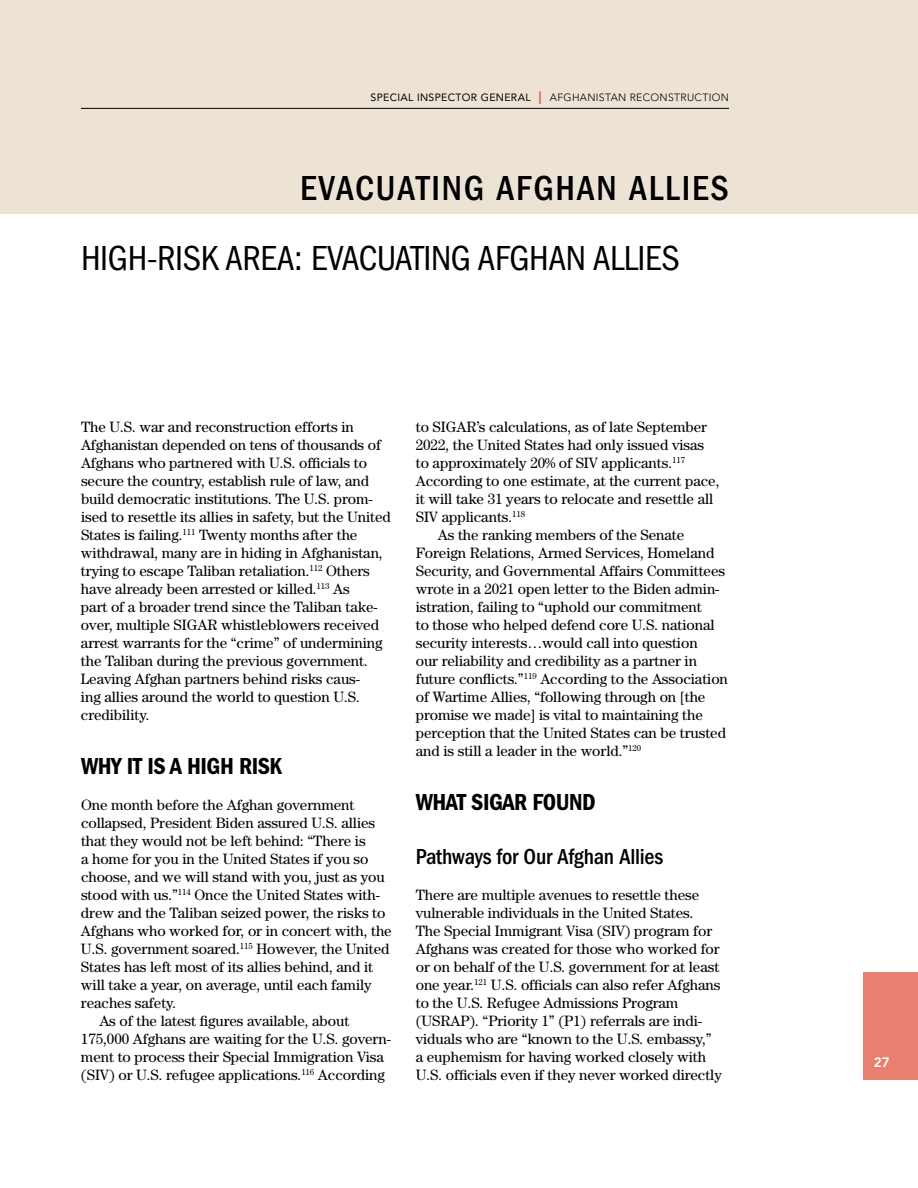
<style>
.page{position:relative;width:918px;height:1188px;background:#fff}
.page>*{position:absolute;margin:0;border:0;box-sizing:border-box;transform-origin:0 0}
.t1{font:condensed 36px "ITC Franklin Gothic Std";letter-spacing:-.01em;color:#000}
.t2{font:500 condensed 36px "ITC Franklin Gothic Std";letter-spacing:.05em;color:#000}
.t3{font:24px "ITC Franklin Gothic Std Dm Cd";letter-spacing:-.02em;color:#000}
.t4{font:500 condensed 22.5px "ITC Franklin Gothic Std";letter-spacing:-.01em;color:#000}
.t5{font:15px/18px "Century Std";letter-spacing:-.005em;color:#000}
.t6{font:800 13.5px "Avenir LT Std";color:#fff}
.t7{font:300 10.5px "Avenir LT Std";letter-spacing:.03em;color:#000}
.s1{font-weight:400}
.s2{font-weight:400;font-size:18px;color:#e85c51}
</style>
<div class="page">
<div style="left:0;top:0;width:918px;height:214px;background:#ece3d5"></div>
<hr style="left:81px;top:108px;width:648px;height:1px;background:#000">
<div style="left:863px;top:972px;width:55px;height:108px;background:#e88072"></div>
<p class="t7" style="left:371px;top:91px;width:360px"><span class="s1">SPECIAL INSPECTOR GENERAL</span> <span class="s2">I</span> AFGHANISTAN RECONSTRUCTION</p>
<h1 class="t2" style="left:300px;top:167px;width:430px">EVACUATING AFGHAN ALLIES</h1>
<h1 class="t1" style="left:81px;top:238px;width:600px">HIGH-RISK AREA: EVACUATING AFGHAN ALLIES</h1>
<p class="t5" style="left:81px;top:418px;width:311px">The U.S. war and reconstruction efforts in Afghanistan depended on tens of thousands of Afghans who partnered with U.S. officials to secure the country, establish rule of law, and build democratic institutions. The U.S. prom&shy;ised to resettle its allies in safety, but the United States is failing.<sup>111</sup> Twenty months after the withdrawal, many are in hiding in Afghanistan, trying to escape Taliban retaliation.<sup>112</sup> Others have already been arrested or killed.<sup>113</sup> As<br>part of a broader trend since the Taliban take&shy;over, multiple SIGAR whistleblowers received arrest warrants for the “crime” of undermining the Taliban during the previous government.<br>Leaving Afghan partners behind risks caus-<br>ing allies around the world to question U.S. credibility.</p>
<h2 class="t3" style="left:81px;top:752px;width:203px">WHY IT IS A HIGH RISK</h2>
<p class="t5" style="left:81px;top:796px;width:275px">One month before the Afghan government</p>
<p class="t5" style="left:81px;top:814px;width:296px">collapsed, President Biden assured U.S. allies</p>
<p class="t5" style="left:81px;top:832px;width:286px">that they would not be left behind: “There is</p>
<p class="t5" style="left:81px;top:850px;width:289px">a home for you in the United States if you so</p>
<p class="t5" style="left:81px;top:868px;width:305px">choose, and we will stand with you, just as you</p>
<p class="t5" style="left:81px;top:886px;width:300px">stood with us.”<sup>114</sup> Once the United States with-</p>
<p class="t5" style="left:81px;top:904px;width:306px">drew and the Taliban seized power, the risks to</p>
<p class="t5" style="left:81px;top:922px;width:312px">Afghans who worked for, or in concert with, the</p>
<p class="t5" style="left:81px;top:940px;width:310px">U.S. government soared.<sup>115</sup> However, the United</p>
<p class="t5" style="left:81px;top:958px;width:294px">States has left most of its allies behind, and it</p>
<p class="t5" style="left:81px;top:976px;width:292px">will take a year, on average, until each family</p>
<p class="t5" style="left:81px;top:994px;width:97px">reaches safety.</p>
<p class="t5" style="left:99px;top:1012px;width:252px">As of the latest figures available, about</p>
<p class="t5" style="left:81px;top:1030px;width:311px">175,000 Afghans are waiting for the U.S. govern-</p>
<p class="t5" style="left:81px;top:1048px;width:305px">ment to process their Special Immigration Visa</p>
<p class="t5" style="left:81px;top:1066px;width:305px">(SIV) or U.S. refugee applications.<sup>116</sup> According</p>
<p class="t5" style="left:416px;top:418px;width:293px">to SIGAR’s calculations, as of late September</p>
<p class="t5" style="left:416px;top:436px;width:290px">2022, the United States had only issued visas</p>
<p class="t5" style="left:416px;top:454px;width:271px">to approximately 20% of SIV applicants.<sup>117</sup></p>
<p class="t5" style="left:416px;top:472px;width:305px">According to one estimate, at the current pace,</p>
<p class="t5" style="left:416px;top:490px;width:299px">it will take 31 years to relocate and resettle all</p>
<p class="t5" style="left:416px;top:508px;width:111px">SIV applicants.<sup>118</sup></p>
<p class="t5" style="left:438px;top:526px;width:248px">As the ranking members of the Senate</p>
<p class="t5" style="left:416px;top:544px;width:300px">Foreign Relations, Armed Services, Homeland</p>
<p class="t5" style="left:416px;top:562px;width:311px">Security, and Governmental Affairs Committees</p>
<p class="t5" style="left:416px;top:580px;width:305px">wrote in a 2021 open letter to the Biden admin-</p>
<p class="t5" style="left:416px;top:598px;width:288px">istration, failing to “uphold our commitment</p>
<p class="t5" style="left:416px;top:616px;width:300px">to those who helped defend core U.S. national</p>
<p class="t5" style="left:416px;top:634px;width:283px">security interests…would call into question</p>
<p class="t5" style="left:416px;top:652px;width:283px">our reliability and credibility as a partner in</p>
<p class="t5" style="left:416px;top:670px;width:314px">future conflicts.”<sup>119</sup> According to the Association</p>
<p class="t5" style="left:416px;top:688px;width:291px">of Wartime Allies, “following through on [the</p>
<p class="t5" style="left:416px;top:706px;width:289px">promise we made] is vital to maintaining the</p>
<p class="t5" style="left:416px;top:724px;width:312px">perception that the United States can be trusted</p>
<p class="t5" style="left:416px;top:742px;width:227px">and is still a leader in the world.”<sup>120</sup></p>
<h2 class="t3" style="left:416px;top:788px;width:181px">WHAT SIGAR FOUND</h2>
<h3 class="t4" style="left:416px;top:844px;width:249px">Pathways for Our Afghan Allies</h3>
<p class="t5" style="left:416px;top:886px;width:308px">There are multiple avenues to resettle these vulnerable individuals in the United States.<br>The Special Immigrant Visa (SIV) program for Afghans was created for those who worked for or on behalf of the U.S. government for at least one year.<sup>121</sup> U.S. officials can also refer Afghans to the U.S. Refugee Admissions Program (USRAP). “Priority 1” (P1) referrals are indi&shy;viduals who are “known to the U.S. embassy,” a euphemism for having worked closely with U.S. officials even if they never worked directly</p>
<p class="t6" style="left:874px;top:1054px;width:17px">27</p>
</div>
